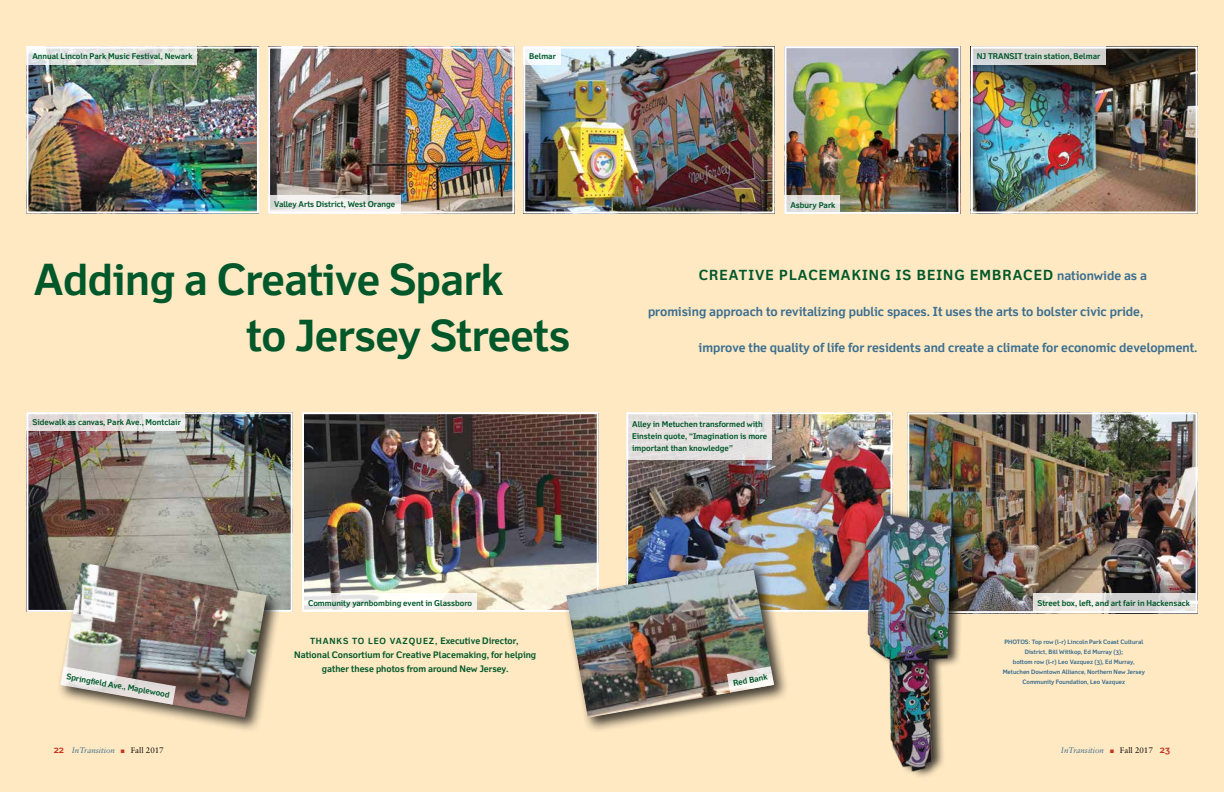
<style>
.page{position:relative;width:1224px;height:792px;background:#ffe9c3}
.page>*{position:absolute;margin:0;border:0;box-sizing:border-box;transform-origin:0 0}
.t1{font:700 43px/56px "Felbridge";letter-spacing:-.01em;color:#00582a}
.t2{font:700 14px "Felbridge";letter-spacing:.075em;color:#00582a}
.t3{font:700 12.5px "Felbridge";color:#3b6e8f}
.t4{font:700 9px/14px "Felbridge";color:#00582a;text-align:center}
.t5{font:700 8.5px "Felbridge";letter-spacing:.1em;color:#00582a}
.t6{font:700 8px/12px "Felbridge";color:#00582a}
.t7{font:italic 8px "Sabon";color:#3b6e8f}
.t8{font:700 6px/10px "Felbridge";color:#3b6e8f;text-align:center}
.s1{font-size:12.5px;color:#3b6e8f}
.s2{font-size:9px}
.s3{font-family:"Felbridge";font-weight:700;font-style:normal;font-size:9px;color:#c53520}
.s4{color:#c53520}
.s5{font-style:normal;color:#000}
</style>
<div class="page">
<img style="left:29px;top:50px;width:227px;height:161px">
<div style="left:26px;top:47px;width:233px;height:167px;border:2px solid #fff"></div>
<img style="left:271px;top:50px;width:240px;height:161px">
<div style="left:268px;top:47px;width:246px;height:167px;border:2px solid #fff"></div>
<img style="left:526px;top:50px;width:246px;height:161px">
<div style="left:523px;top:47px;width:252px;height:167px;border:2px solid #fff"></div>
<img style="left:974px;top:50px;width:221px;height:161px">
<div style="left:971px;top:47px;width:227px;height:167px;border:2px solid #fff"></div>
<img style="left:787px;top:49px;width:170px;height:162px">
<div style="left:784px;top:46px;width:176px;height:168px;border:2px solid #fff"></div>
<img style="left:629px;top:415px;width:261px;height:194px">
<div style="left:626px;top:412px;width:146px;height:48px;background:#e4e1e0"></div>
<svg style="left:268px;top:195px;width:132px;height:19px;background:#f0eeed"></svg>
<svg style="left:784px;top:195px;width:56px;height:19px"></svg>
<div style="left:523px;top:47px;width:38px;height:18px;background:#f5fafe"></div>
<div style="left:971px;top:47px;width:134px;height:18px;background:linear-gradient(to right,#d3d5d5,#d6d3cf)"></div>
<img style="left:910px;top:415px;width:285px;height:195px">
<div style="left:907px;top:412px;width:291px;height:201px;border:2px solid #fff"></div>
<svg style="left:1033px;top:593px;width:164px;height:19px;background:#e3e1df"></svg>
<img style="left:834px;top:504px;width:157px;height:273px">
<img style="left:305px;top:415px;width:291px;height:194px">
<div style="left:302px;top:412px;width:297px;height:200px;border:2px solid #fff"></div>
<svg style="left:302px;top:593px;width:175px;height:19px;background:#f6f5f2"></svg>
<img style="left:29px;top:415px;width:261px;height:194px">
<div style="left:26px;top:412px;width:267px;height:200px;border:2px solid #fff"></div>
<svg style="left:26px;top:412px;width:159px;height:19px;background:#e7e3e3"></svg>
<svg style="left:26px;top:47px;width:171px;height:18px;background:#e1e5e2"></svg>
<div style="left:563px;top:559px;width:227px;height:174px;background:#000;opacity:.75"></div>
<img style="left:566px;top:563px;width:208px;height:155px">
<svg style="left:727px;top:666px;width:47px;height:27px"></svg>
<div style="left:57px;top:559px;width:225px;height:174px;background:#000;opacity:.75"></div>
<img style="left:60px;top:563px;width:207px;height:154px">
<svg style="left:60px;top:666px;width:116px;height:39px;background:#bfb4ab"></svg>
<p class="t6" style="left:32px;top:50px;width:162px">Annual Lincoln Park Music Festival, Newark</p>
<p class="t6" style="left:529px;top:50px;width:28px">Belmar</p>
<p class="t6" style="left:977px;top:50px;width:125px">NJ TRANSIT train station, Belmar</p>
<p class="t6" style="left:274px;top:198px;width:123px">Valley Arts District, West Orange</p>
<p class="t6" style="left:790px;top:199px;width:47px">Asbury Park</p>
<h1 class="t1" style="left:246px;top:252px;width:325px;text-indent:-213px">Adding a Creative Spark<br>to Jersey Streets</h1>
<p class="t6" style="left:32px;top:416px;width:150px">Sidewalk as canvas, Park Ave., Montclair</p>
<h2 class="t2" style="left:699px;top:267px;width:450px">CREATIVE PLACEMAKING IS BEING EMBRACED <span class="s1">nationwide as a</span></h2>
<h3 class="t3" style="left:648px;top:304px;width:497px">promising approach to revitalizing public spaces. It uses the arts to bolster civic pride,</h3>
<h3 class="t3" style="left:699px;top:340px;width:501px">improve the quality of life for residents and create a climate for economic development.</h3>
<p class="t6" style="left:632px;top:418px;width:137px">Alley in Metuchen transformed with<br>Einstein quote, “Imagination is more important than knowledge”</p>
<p class="t6" style="left:68px;top:671px;width:106px;rotate:10deg">Springfi eld Ave., Maplewood</p>
<p class="t6" style="left:308px;top:597px;width:166px">Community yarnbombing event in Glassboro</p>
<p class="t6" style="left:1037px;top:597px;width:154px">Street box, left, and art fair in Hackensack</p>
<p class="t5" style="left:310px;top:636px;width:210px">THANKS TO LEO VAZQUEZ, <span class="s2">Executive Director,</span></p>
<p class="t4" style="left:294px;top:648px;width:244px">National Consortium for Creative Placemaking, for helping gather these photos from around New Jersey.</p>
<p class="t6" style="left:732px;top:677px;width:36px;rotate:-10deg">Red Bank</p>
<p class="t8" style="left:1003px;top:637px;width:144px">PHOTOS: Top row (l-r) Lincoln Park Coast Cultural District, Bill Wittkop, Ed Murray (3);<br>bottom row (l-r) Leo Vazquez (3), Ed Murray, Metuchen Downtown Alliance, Northern New Jersey Community Foundation, Leo Vazquez</p>
<p class="t7" style="left:54px;top:746px;width:111px"><span class="s3">22</span> InTransition <span class="s4">■</span> <span class="s5">Fall 2017</span></p>
<p class="t7" style="left:1061px;top:746px;width:111px">InTransition <span class="s4">■</span> <span class="s5">Fall 2017</span> <span class="s3">23</span></p>
</div>
